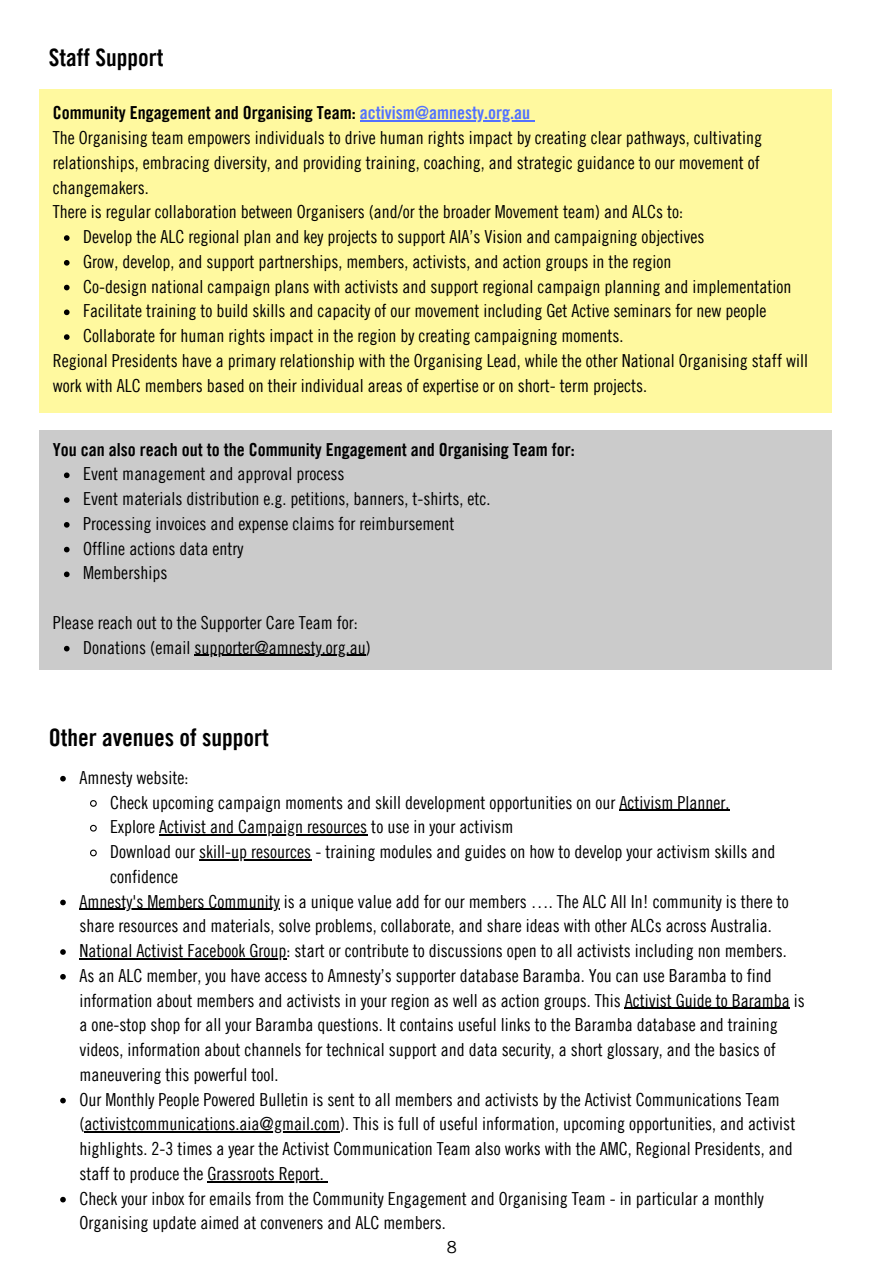
<style>
.page{position:relative;width:894px;height:1264px;background:#fff}
.page>*{position:absolute;margin:0;border:0;box-sizing:border-box;transform-origin:0 0}
.t1{font:24px "Amnesty Trade Gothic Bd Cn 20";color:#000}
.t2{font:18px/24.8px "Amnesty Trade Gothic Cn 18";color:#000}
.t3{font:18px "Amnesty Trade Gothic Bd Cn 20";color:#000}
.t4{font:16.5px "Amnesty Trade Gothic";color:#000}
.s1{color:#5271ff}
</style>
<div class="page">
<div style="left:39px;top:89px;width:792px;height:324px;background:#fff99f"></div>
<hr style="left:359px;top:120px;width:175px;height:1px;background:#5271ff">
<svg style="left:64px;top:235px;width:6px;height:6px"></svg>
<svg style="left:64px;top:260px;width:6px;height:5px"></svg>
<svg style="left:64px;top:285px;width:6px;height:5px"></svg>
<svg style="left:64px;top:309px;width:6px;height:6px"></svg>
<svg style="left:64px;top:334px;width:6px;height:6px"></svg>
<div style="left:39px;top:430px;width:792px;height:239px;background:#cbcbcb"></div>
<svg style="left:64px;top:472px;width:6px;height:6px"></svg>
<svg style="left:64px;top:497px;width:6px;height:6px"></svg>
<svg style="left:64px;top:522px;width:6px;height:5px"></svg>
<svg style="left:64px;top:547px;width:6px;height:5px"></svg>
<svg style="left:64px;top:571px;width:6px;height:6px"></svg>
<svg style="left:64px;top:646px;width:6px;height:5px"></svg>
<hr style="left:194px;top:655px;width:172px;height:1px;background:#000">
<svg style="left:60px;top:775px;width:6px;height:6px"></svg>
<svg style="left:90px;top:800px;width:7px;height:7px"></svg>
<hr style="left:619px;top:809px;width:106px;height:1px;background:#000">
<svg style="left:90px;top:824px;width:7px;height:8px"></svg>
<hr style="left:159px;top:834px;width:208px;height:1px;background:#000">
<svg style="left:90px;top:849px;width:7px;height:8px"></svg>
<hr style="left:206px;top:859px;width:41px;height:1px;background:#000">
<hr style="left:251px;top:859px;width:60px;height:1px;background:#000">
<svg style="left:60px;top:899px;width:6px;height:6px"></svg>
<hr style="left:79px;top:908px;width:200px;height:1px;background:#000">
<svg style="left:60px;top:949px;width:6px;height:5px"></svg>
<hr style="left:79px;top:958px;width:207px;height:1px;background:#000">
<svg style="left:60px;top:974px;width:6px;height:5px"></svg>
<hr style="left:624px;top:1007px;width:165px;height:1px;background:#000">
<svg style="left:60px;top:1097px;width:6px;height:6px"></svg>
<hr style="left:84px;top:1131px;width:256px;height:1px;background:#000">
<hr style="left:207px;top:1180px;width:112px;height:2px;background:#000">
<svg style="left:60px;top:1196px;width:6px;height:6px"></svg>
<h1 class="t1" style="left:49px;top:42px;width:116px">Staff Support</h1>
<p class="t3" style="left:53px;top:102px;width:479px">Community Engagement and Organising Team: <span class="s1">activism@amnesty.org.au</span></p>
<p class="t2" style="left:53px;top:125px;width:710px">The Organising team empowers individuals to drive human rights impact by creating clear pathways, cultivating</p>
<p class="t2" style="left:53px;top:150px;width:708px">relationships, embracing diversity, and providing training, coaching, and strategic guidance to our movement of changemakers.<br>There is regular collaboration between Organisers (and/or the broader Movement team) and ALCs to:</p>
<p class="t2" style="left:83px;top:224px;width:622px">Develop the ALC regional plan and key projects to support AIA’s Vision and campaigning objectives</p>
<p class="t2" style="left:83px;top:249px;width:589px">Grow, develop, and support partnerships, members, activists, and action groups in the region</p>
<p class="t2" style="left:83px;top:273px;width:709px">Co-design national campaign plans with activists and support regional campaign planning and implementation</p>
<p class="t2" style="left:83px;top:298px;width:684px">Facilitate training to build skills and capacity of our movement including Get Active seminars for new people</p>
<p class="t2" style="left:83px;top:323px;width:541px">Collaborate for human rights impact in the region by creating campaigning moments.</p>
<p class="t2" style="left:53px;top:348px;width:756px">Regional Presidents have a primary relationship with the Organising Lead, while the other National Organising staff will work with ALC members based on their individual areas of expertise or on short- term projects.</p>
<h2 class="t3" style="left:53px;top:438px;width:523px">You can also reach out to the Community Engagement and Organising Team for:</h2>
<p class="t2" style="left:83px;top:461px;width:262px">Event management and approval process</p>
<p class="t2" style="left:83px;top:486px;width:408px">Event materials distribution e.g. petitions, banners, t-shirts, etc.</p>
<p class="t2" style="left:83px;top:511px;width:372px">Processing invoices and expense claims for reimbursement</p>
<p class="t2" style="left:83px;top:535px;width:161px">Offline actions data entry</p>
<p class="t2" style="left:83px;top:560px;width:85px">Memberships</p>
<p class="t2" style="left:53px;top:610px;width:306px">Please reach out to the Supporter Care Team for:</p>
<p class="t2" style="left:83px;top:634px;width:289px">Donations (email supporter@amnesty.org.au)</p>
<h1 class="t1" style="left:49px;top:722px;width:221px">Other avenues of support</h1>
<p class="t2" style="left:79px;top:764px;width:110px">Amnesty website:</p>
<p class="t2" style="left:110px;top:789px;width:620px">Check upcoming campaign moments and skill development opportunities on our Activism Planner.</p>
<p class="t2" style="left:110px;top:814px;width:404px">Explore Activist and Campaign resources to use in your activism</p>
<p class="t2" style="left:110px;top:839px;width:666px">Download our skill-up resources - training modules and guides on how to develop your activism skills and</p>
<p class="t2" style="left:79px;top:863px;width:710px;text-indent:31px">confidence<br>Amnesty's Members Community is a unique value add for our members …. The ALC All In! community is there to</p>
<p class="t2" style="left:79px;top:913px;width:708px">share resources and materials, solve problems, collaborate, and share ideas with other ALCs across Australia.<br>National Activist Facebook Group: start or contribute to discussions open to all activists including non members.</p>
<p class="t2" style="left:79px;top:962px;width:726px">As an ALC member, you have access to Amnesty’s supporter database Baramba. You can use Baramba to find information about members and activists in your region as well as action groups. This Activist Guide to Baramba is</p>
<p class="t2" style="left:79px;top:1012px;width:717px">a one-stop shop for all your Baramba questions. It contains useful links to the Baramba database and training videos, information about channels for technical support and data security, a short glossary, and the basics of maneuvering this powerful tool.<br>Our Monthly People Powered Bulletin is sent to all members and activists by the Activist Communications Team (activistcommunications.aia@gmail.com). This is full of useful information, upcoming opportunities, and activist</p>
<p class="t2" style="left:79px;top:1136px;width:714px">highlights. 2-3 times a year the Activist Communication Team also works with the AMC, Regional Presidents, and staff to produce the Grassroots Report.<br>Check your inbox for emails from the Community Engagement and Organising Team - in particular a monthly Organising update aimed at conveners and ALC members.</p>
<p class="t4" style="left:446px;top:1236px;width:12px">8</p>
</div>
